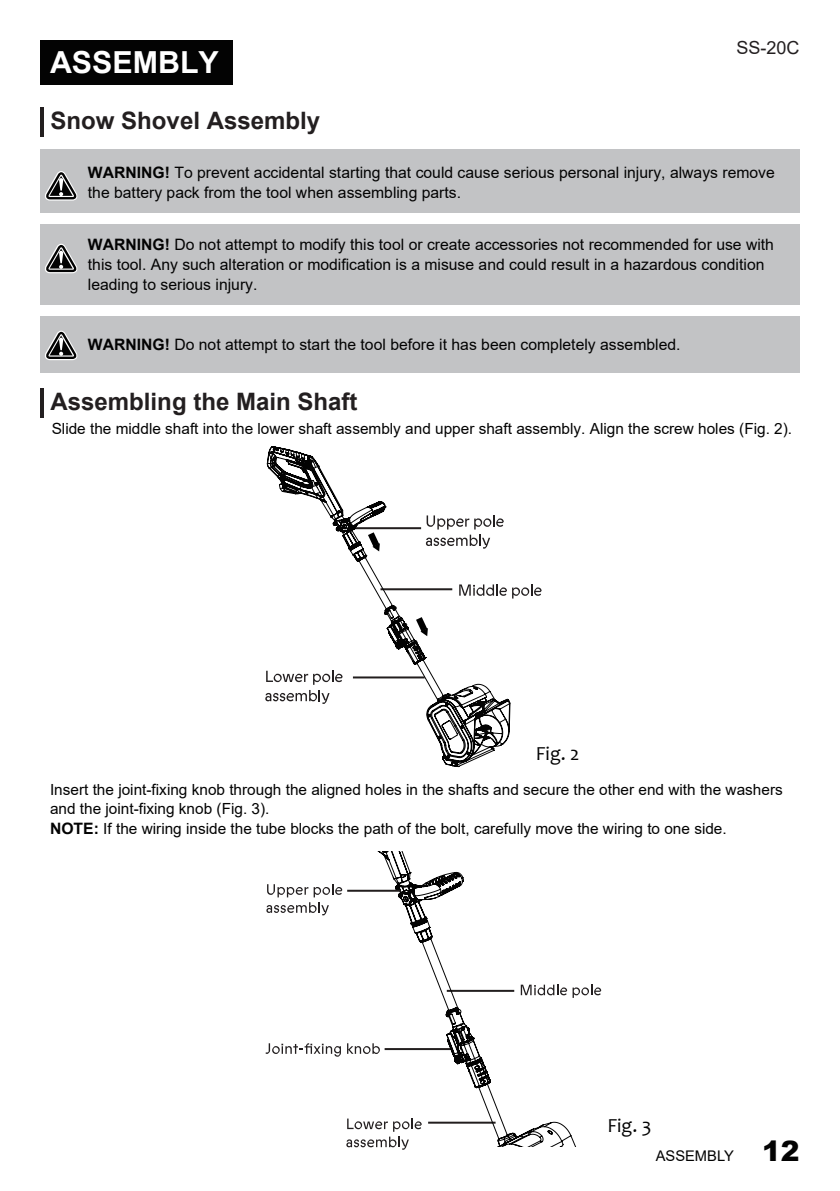
<style>
.page{position:relative;width:840px;height:1191px;background:#fff}
.page>*{position:absolute;margin:0;border:0;box-sizing:border-box;transform-origin:0 0}
.t1{font:700 30.4px "Arial";color:#fff}
.t2{font:700 24px "Arial";color:#231f20}
.t3{font:20px "Candara";color:#030303}
.t4{font:18px "Arial";color:#231f20}
.t5{font:15.8px/20px "Arial";color:#030303}
.t6{font:15.4px/18.4px "Arial";color:#030303}
.t7{font:14.6px "Arial";color:#030303}
.s1{font-weight:700}
.s2{font-weight:700;font-size:15.8px}
.s3{font-weight:900;font-size:28px}
</style>
<div class="page">
<div style="left:40px;top:40px;width:193px;height:45px;background:#030303"></div>
<hr style="left:40px;top:107px;width:4px;height:29px;background:#231f20">
<hr style="left:40px;top:387px;width:4px;height:30px;background:#231f20">
<div style="left:40px;top:150px;width:758px;height:63px;background:#c2c3c5"></div>
<svg style="left:45px;top:171px;width:33px;height:30px"></svg>
<div style="left:40px;top:224px;width:758px;height:81px;background:#c2c3c5"></div>
<svg style="left:45px;top:244px;width:33px;height:29px"></svg>
<div style="left:40px;top:316px;width:758px;height:57px;background:#c2c3c5"></div>
<svg style="left:45px;top:331px;width:33px;height:29px"></svg>
<svg style="left:512px;top:584px;width:29px;height:14px"></svg>
<svg style="left:265px;top:671px;width:2px;height:30px"></svg>
<svg style="left:267px;top:446px;width:243px;height:321px"></svg>
<svg style="left:368px;top:532px;width:11px;height:19px"></svg>
<svg style="left:416px;top:617px;width:11px;height:19px"></svg>
<svg style="left:583px;top:984px;width:18px;height:12px"></svg>
<svg style="left:346px;top:1118px;width:61px;height:31px"></svg>
<svg style="left:265px;top:1043px;width:76px;height:13px"></svg>
<svg style="left:347px;top:1043px;width:6px;height:11px"></svg>
<svg style="left:353px;top:851px;width:230px;height:295px"></svg>
<svg style="left:266px;top:884px;width:76px;height:31px"></svg>
<hr style="left:347px;top:889px;width:53px;height:2px;background:#221e1e">
<h1 class="t1" style="left:50px;top:41px;width:170px">ASSEMBLY</h1>
<h2 class="t2" style="left:50px;top:103px;width:271px">Snow Shovel Assembly</h2>
<p class="t4" style="left:736px;top:36px;width:65px">SS-20C</p>
<p class="t5" style="left:88px;top:162px;width:688px"><span class="s1">WARNING!</span> To prevent accidental starting that could cause serious personal injury, always remove the battery pack from the tool when assembling parts.</p>
<p class="t5" style="left:88px;top:234px;width:687px"><span class="s1">WARNING!</span> Do not attempt to modify this tool or create accessories not recommended for use with this tool. Any such alteration or modification is a misuse and could result in a hazardous condition leading to serious injury.</p>
<p class="t5" style="left:88px;top:334px;width:593px"><span class="s1">WARNING!</span> Do not attempt to start the tool before it has been completely assembled.</p>
<h2 class="t2" style="left:50px;top:384px;width:308px">Assembling the Main Shaft</h2>
<p class="t6" style="left:52px;top:419px;width:741px">Slide the middle shaft into the lower shaft assembly and upper shaft assembly. Align the screw holes (Fig. 2).</p>
<p class="t3" style="left:535px;top:740px;width:45px">Fig. 2</p>
<p class="t6" style="left:50px;top:780px;width:734px">Insert the joint-fixing knob through the aligned holes in the shafts and secure the other end with the washers and the joint-fixing knob (Fig. 3).</p>
<p class="t6" style="left:50px;top:819px;width:678px"><span class="s2">NOTE:</span> If the wiring inside the tube blocks the path of the bolt, carefully move the wiring to one side.</p>
<p class="t3" style="left:607px;top:1112px;width:46px">Fig. 3</p>
<p class="t7" style="left:655px;top:1146px;width:145px">ASSEMBLY <span class="s3">12</span></p>
</div>
